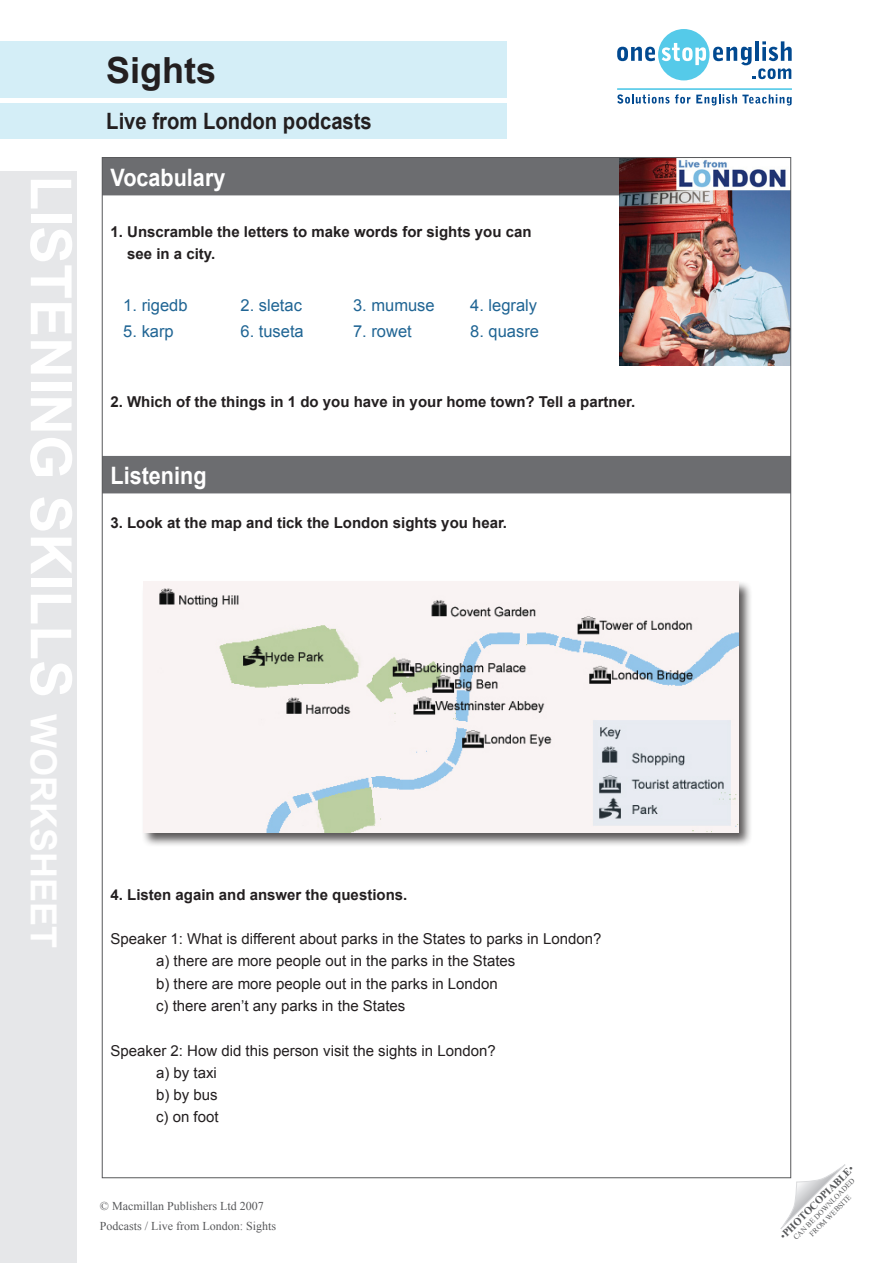
<style>
.page{position:relative;width:893px;height:1263px;background:#fff}
.page>*{position:absolute;margin:0;border:0;box-sizing:border-box;transform-origin:0 0}
.t1{font:700 57px "Arial";color:#fff}
.Title_in_blue_box{font:700 36px "Arial";color:#231f20}
.A_head{font:700 24px "Arial";color:#fff;scale:.9 1}
.Title_in_blue_box-2{font:700 22.5px "Arial";color:#231f20;scale:.9 1}
.t2{font:16.5px "Arial";color:#206594}
.t3{font:15px "Arial";color:#231f20}
.t4{font:700 15px "Arial";color:#231f20}
.t5{font:12px "Times New Roman";color:#57585a}
.t6{font:700 10.5px "Times New Roman";color:#57585a}
.t7{font:7.5px/9px "Times New Roman";color:#57585a;text-align:center}
.s1{font-size:36px}
.s2{font-weight:400}
</style>
<div class="page">
<svg style="left:780px;top:1164px;width:65px;height:65px"></svg>
<div style="left:102px;top:158px;width:689px;height:37px;background:#6c6d70"></div>
<img style="left:620px;top:159px;width:169px;height:206px">
<div style="left:0;top:171px;width:77px;height:1092px;background:#e6e7e9"></div>
<div style="left:0;top:41px;width:506px;height:57px;background:#d4eef7"></div>
<div style="left:0;top:103px;width:506px;height:36px;background:#d4eef7"></div>
<svg style="left:617px;top:29px;width:175px;height:51px"></svg>
<svg style="left:617px;top:94px;width:73px;height:10px"></svg>
<svg style="left:696px;top:94px;width:96px;height:12px"></svg>
<hr style="left:617px;top:88px;width:175px;height:2px;background:#55cae9">
<div style="left:102px;top:456px;width:689px;height:37px;background:#6c6d70"></div>
<div style="left:141px;top:580px;width:618px;height:274px;background:#231f20;opacity:.75"></div>
<img style="left:143px;top:582px;width:595px;height:251px">
<p class="t1" style="left:88px;top:175px;width:770px;rotate:90deg">LISTENING SKILLS <span class="s1">worksheet</span></p>
<p class="Title_in_blue_box" style="left:106px;top:47px;width:112px">Sights</p>
<p class="Title_in_blue_box-2" style="left:106px;top:106px;width:297px">Live from London podcasts</p>
<p class="A_head" style="left:111px;top:162px;width:129px">Vocabulary</p>
<p class="t4" style="left:111px;top:222px;width:422px">1. Unscramble the letters to make words for sights you can</p>
<p class="t4" style="left:127px;top:244px;width:90px">see in a city.</p>
<p class="t2" style="left:123px;top:295px;width:66px">1. rigedb</p>
<p class="t2" style="left:240px;top:295px;width:63px">2. sletac</p>
<p class="t2" style="left:353px;top:295px;width:83px">3. mumuse</p>
<p class="t2" style="left:470px;top:295px;width:68px">4. legraly</p>
<p class="t2" style="left:123px;top:321px;width:52px">5. karp</p>
<p class="t2" style="left:240px;top:321px;width:65px">6. tuseta</p>
<p class="t2" style="left:353px;top:321px;width:60px">7. rowet</p>
<p class="t2" style="left:470px;top:321px;width:70px">8. quasre</p>
<p class="t4" style="left:110px;top:392px;width:526px">2. Which of the things in 1 do you have in your home town? Tell a partner.</p>
<p class="A_head" style="left:111px;top:460px;width:108px">Listening</p>
<p class="t4" style="left:110px;top:513px;width:398px">3. Look at the map and tick the London sights you hear.</p>
<p class="t4" style="left:111px;top:884px;width:298px">4. Listen again and answer the questions.</p>
<p class="t3" style="left:111px;top:929px;width:492px">Speaker 1: What is different about parks in the States to parks in London?</p>
<p class="t3" style="left:156px;top:951px;width:361px">a) there are more people out in the parks in the States</p>
<p class="t3" style="left:156px;top:974px;width:343px">b) there are more people out in the parks in London</p>
<p class="t3" style="left:156px;top:996px;width:251px">c) there aren’t any parks in the States</p>
<p class="t3" style="left:111px;top:1040px;width:387px">Speaker 2: How did this person visit the sights in London?</p>
<p class="t3" style="left:156px;top:1063px;width:62px">a) by taxi</p>
<p class="t3" style="left:156px;top:1085px;width:63px">b) by bus</p>
<p class="t3" style="left:156px;top:1107px;width:64px">c) on foot</p>
<p class="t5" style="left:100px;top:1198px;width:165px">© Macmillan Publishers Ltd 2007</p>
<p class="t5" style="left:100px;top:1218px;width:178px">Podcasts / Live from London: Sights</p>
<p class="t6" style="left:777px;top:1232px;width:101px;rotate:-45deg"><span class="s2">•</span>PHOTOCOPIABLE<span class="s2">•</span></p>
<p class="t7" style="left:791px;top:1235px;width:85px;rotate:-45deg">CAN BE DOWNLOADED<br>FROM WEBSITE</p>
</div>
